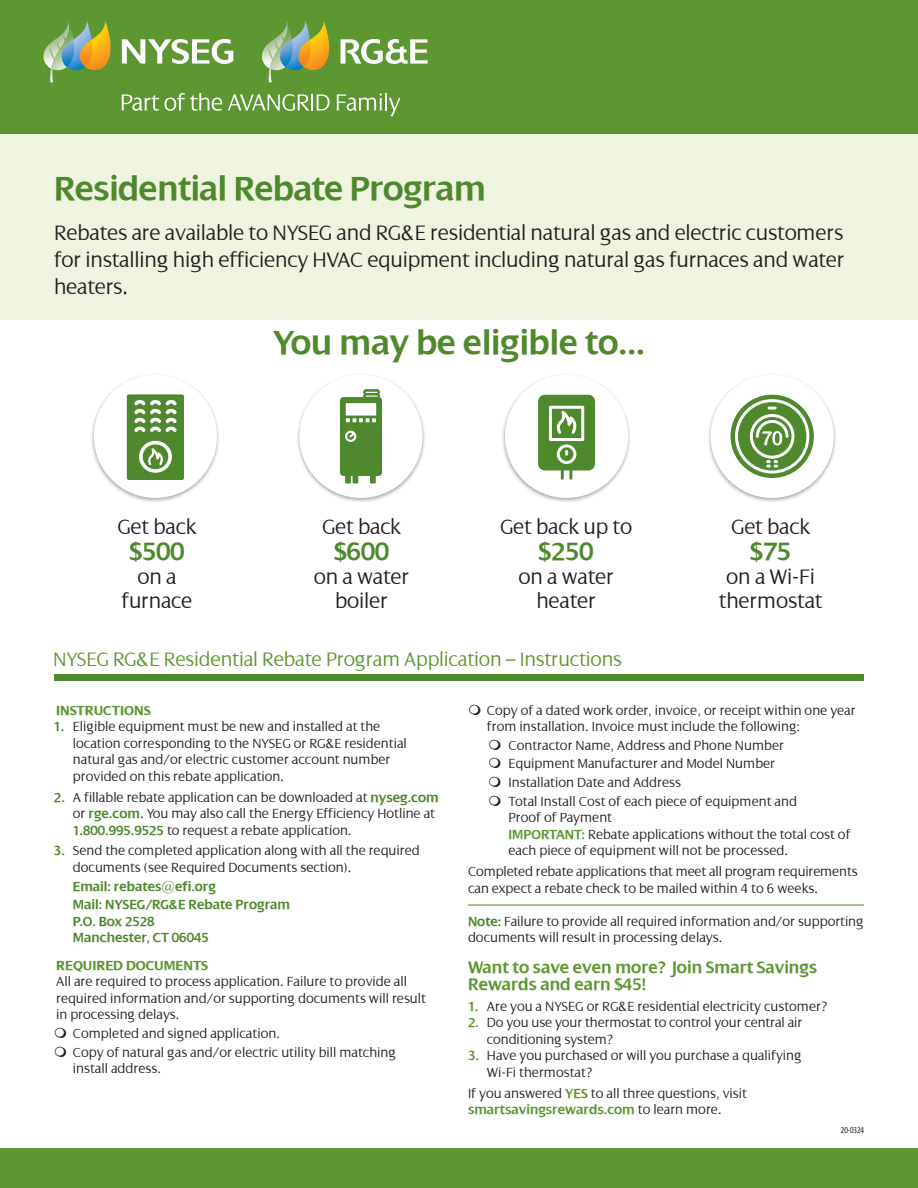
<style>
.page{position:relative;width:918px;height:1188px;background:#fff}
.page>*{position:absolute;margin:0;border:0;box-sizing:border-box;transform-origin:0 0}
.t1{font:600 36px "Dialog";letter-spacing:-.01em;color:#4e892d}
.t2{font:600 27px "Dialog";color:#4e892d}
.t3{font:300 22.5px/24px "Dialog";letter-spacing:-.01em;color:#231f20;text-align:center}
.t4{font:300 21px "Dialog";letter-spacing:-.01em;color:#5c9731}
.t5{font:600 18px/16.5px "Dialog";color:#5c9731}
.t6{font:300 14.25px/16.5px "Dialog";color:#231f20}
.t7{font:600 14.25px/17.9px "Dialog";color:#4e892d}
.t8{font:700 14.25px "Dialog";color:#5c9731}
.t9{font:condensed 9px "Dialog";letter-spacing:-.01em;color:#231f20}
.s1{font-weight:600;color:#4e892d}
.s2{font-weight:600;color:#5c9731}
</style>
<div class="page">
<div style="left:0;top:116px;width:918px;height:204px;background:#eff4e1"></div>
<div style="left:0;top:0;width:918px;height:134px;background:#5c9731"></div>
<div style="left:707px;top:373px;width:130px;height:131px;background:#231f20;opacity:.35"></div>
<div style="left:711px;top:375px;width:123px;height:123px;background:#fff;border-radius:50%"></div>
<svg style="left:731px;top:395px;width:83px;height:83px"></svg>
<div style="left:90px;top:373px;width:131px;height:131px;background:#231f20;opacity:.35"></div>
<div style="left:94px;top:375px;width:123px;height:123px;background:#fff;border-radius:50%"></div>
<svg style="left:126px;top:394px;width:58px;height:86px;background:#71a057"></svg>
<div style="left:296px;top:373px;width:130px;height:131px;background:#231f20;opacity:.35"></div>
<div style="left:299px;top:375px;width:124px;height:123px;background:#fff;border-radius:50%"></div>
<svg style="left:340px;top:389px;width:42px;height:95px"></svg>
<div style="left:502px;top:373px;width:130px;height:131px;background:#231f20;opacity:.35"></div>
<div style="left:505px;top:375px;width:123px;height:123px;background:#fff;border-radius:50%"></div>
<svg style="left:538px;top:395px;width:57px;height:85px"></svg>
<hr style="left:468px;top:905px;width:396px;height:1px;background:#4e892d">
<div style="left:54px;top:675px;width:810px;height:6px;background:#4e892d"></div>
<div style="left:0;top:1149px;width:918px;height:39px;background:#5c9731"></div>
<svg style="left:43px;top:21px;width:190px;height:61px"></svg>
<svg style="left:262px;top:21px;width:166px;height:61px"></svg>
<svg style="left:122px;top:93px;width:100px;height:18px"></svg>
<svg style="left:228px;top:94px;width:102px;height:17px"></svg>
<svg style="left:337px;top:93px;width:63px;height:23px"></svg>
<h1 class="t1" style="left:54px;top:168px;width:433px">Residential Rebate Program</h1>
<h3 class="t3" style="left:54px;top:219px;width:792px;line-height:27px;text-align:justify">Rebates are available to NYSEG and RG&amp;E residential natural gas and electric customers for installing high efficiency HVAC equipment including natural gas furnaces and water heaters.</h3>
<h1 class="t1" style="left:273px;top:323px;width:373px">You may be eligible to...</h1>
<h3 class="t3" style="left:117px;top:515px;width:81px">Get back</h3>
<h2 class="t2" style="left:129px;top:537px;width:57px">$500</h2>
<h3 class="t3" style="left:122px;top:565px;width:72px">on a furnace</h3>
<h3 class="t3" style="left:322px;top:515px;width:81px">Get back</h3>
<h2 class="t2" style="left:334px;top:537px;width:57px">$600</h2>
<h3 class="t3" style="left:314px;top:565px;width:97px">on a water boiler</h3>
<h3 class="t3" style="left:500px;top:515px;width:134px">Get back up to</h3>
<h2 class="t2" style="left:539px;top:537px;width:57px">$250</h2>
<h3 class="t3" style="left:518px;top:565px;width:97px">on a water heater</h3>
<h3 class="t4" style="left:53px;top:648px;width:570px">NYSEG RG&amp;E Residential Rebate Program Application – Instructions</h3>
<h3 class="t3" style="left:731px;top:515px;width:81px">Get back</h3>
<h2 class="t2" style="left:750px;top:537px;width:43px">$75</h2>
<h3 class="t3" style="left:719px;top:565px;width:105px">on a Wi-Fi thermostat</h3>
<p class="t8" style="left:56px;top:702px;width:96px">INSTRUCTIONS</p>
<p class="t6" style="left:73px;top:718px;width:336px;text-indent:-19px"><span class="s1">1.</span> Eligible equipment must be new and installed at the location corresponding to the NYSEG or RG&amp;E residential natural gas and/or electric customer account number provided on this rebate application.</p>
<p class="t6" style="left:73px;top:789px;width:367px;text-indent:-19px"><span class="s1">2.</span> A fillable rebate application can be downloaded at <span class="s1">nyseg.com </span>or <span class="s1">rge.com</span>. You may also call the Energy Efficiency Hotline at<br><span class="s1">1.800.995.9525</span> to request a rebate application.</p>
<p class="t6" style="left:73px;top:843px;width:348px;text-indent:-19px"><span class="s1">3.</span> Send the completed application along with all the required documents (see Required Documents section).</p>
<p class="t7" style="left:73px;top:878px;width:219px">Email: rebates@efi.org<br>Mail: NYSEG/RG&amp;E Rebate Program</p>
<p class="t7" style="left:73px;top:913px;width:138px;line-height:16.5px">P.O. Box 2528<br>Manchester, CT 06045</p>
<p class="t8" style="left:56px;top:957px;width:154px">REQUIRED DOCUMENTS</p>
<p class="t6" style="left:56px;top:974px;width:371px">All are required to process application. Failure to provide all required information and/or supporting documents will result in processing delays.</p>
<p class="t6" style="left:73px;top:1024px;width:325px;line-height:18.6px">Completed and signed application.<br>Copy of natural gas and/or electric utility bill matching</p>
<p class="t6" style="left:73px;top:1060px;width:90px">install address.</p>
<p class="t6" style="left:487px;top:702px;width:370px">Copy of a dated work order, invoice, or receipt within one year from installation. Invoice must include the following:</p>
<p class="t6" style="left:508px;top:736px;width:290px;line-height:18.6px">Contractor Name, Address and Phone Number Equipment Manufacturer and Model Number Installation Date and Address<br>Total Install Cost of each piece of equipment and</p>
<p class="t6" style="left:508px;top:810px;width:344px">Proof of Payment<br><span class="s2">IMPORTANT:</span> Rebate applications without the total cost of each piece of equipment will not be processed.</p>
<p class="t6" style="left:468px;top:863px;width:391px">Completed rebate applications that meet all program requirements can expect a rebate check to be mailed within 4 to 6 weeks.</p>
<p class="t6" style="left:468px;top:913px;width:397px"><span class="s1">Note:</span> Failure to provide all required information and/or supporting documents will result in processing delays.</p>
<p class="t5" style="left:468px;top:960px;width:351px">Want to save even more? Join Smart Savings<br>Rewards and earn $45!</p>
<p class="t6" style="left:468px;top:998px;width:361px"><span class="s2">1.</span> Are you a NYSEG or RG&amp;E residential electricity customer?</p>
<p class="t6" style="left:487px;top:1015px;width:317px;text-indent:-19px"><span class="s2">2.</span> Do you use your thermostat to control your central air conditioning system?</p>
<p class="t6" style="left:487px;top:1048px;width:316px;text-indent:-19px"><span class="s2">3.</span> Have you purchased or will you purchase a qualifying<br>Wi-Fi thermostat?</p>
<p class="t6" style="left:468px;top:1085px;width:281px">If you answered <span class="s2">YES</span> to all three questions, visit <span class="s2">smartsavingsrewards.com</span> to learn more.</p>
<p class="t9" style="left:841px;top:1125px;width:25px">20-0324</p>
</div>
